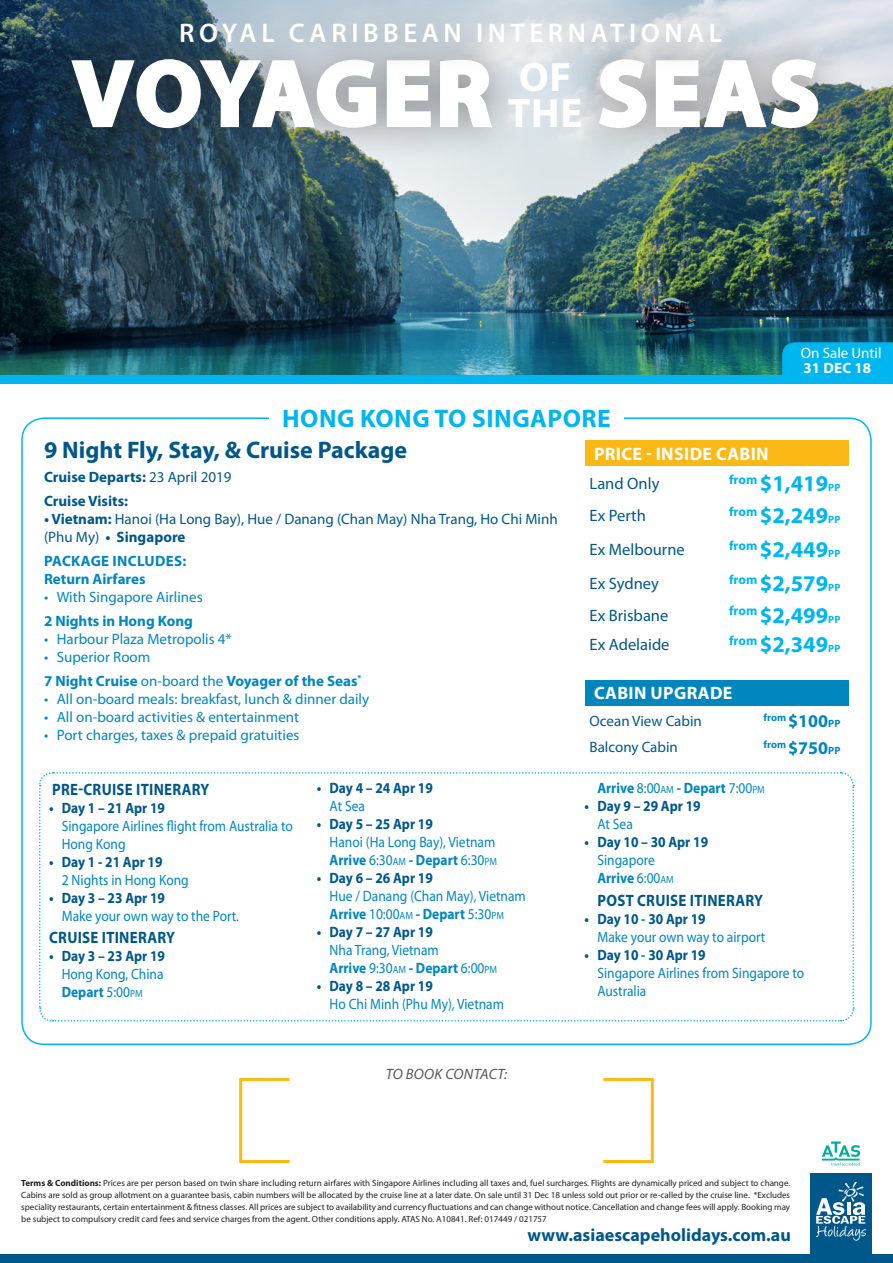
<style>
.page{position:relative;width:893px;height:1263px;background:#fff}
.page>*{position:absolute;margin:0;border:0;box-sizing:border-box;transform-origin:0 0}
.t1{font:700 93px "Myriad Pro";letter-spacing:.04em;color:#fff}
.t2{font:700 41.4px "Myriad Pro";color:#fff}
.t3{font:600 27px "Myriad Pro";letter-spacing:.17em;color:#fff}
.Hotel_Name{font:700 25.5px "Myriad Pro";letter-spacing:.02em;color:#00b6f0}
.t4{font:700 24px "Myriad Pro";color:#005789}
.Price{font:700 22.5px "Myriad Pro";color:#00b6f0}
.Website{font:700 18px "Myriad Pro";color:#005789}
.Heading_-_Add_ons{font:700 18px "Myriad Pro";letter-spacing:.02em;color:#fff}
.Departure_Cities{font:16.5px "Myriad Pro";color:#005789}
.Header_-_Bonus_Offer{font:700 16.5px "Myriad Pro";letter-spacing:.02em;color:#005789;scale:.9 1}
.Dot_Points{font:700 16.5px "Myriad Pro";letter-spacing:.02em;color:#005789;scale:.9 1}
.t5{font:15px/18px "Myriad Pro";color:#0086be;scale:.9 1}
.t6{font:15px "Myriad Pro";color:#0086be}
.Dot_Points-2{font:15px/18px "Myriad Pro";color:#005789}
.Dot_Points-3{font:700 15px "Myriad Pro";color:#0086be}
.Dot_Points-4{font:700 15px/18px "Myriad Pro";color:#005789;scale:.9 1}
.Dot_Points-5{font:700 15px "Myriad Pro";color:#005789}
.Dot_Points-6{font:700 15px "Myriad Pro";color:#0086be;scale:.9 1}
.Departure_Cities-2{font:15px "Myriad Pro";color:#005789}
.Dot_Points-7{font:700 15px "Myriad Pro";letter-spacing:.02em;color:#0086be}
.t7{font:italic 15px "Myriad Pro";letter-spacing:.02em;color:#57585a}
.t8{font:15px "Myriad Pro";color:#fff}
.t9{font:700 15px "Myriad Pro";letter-spacing:.01em;color:#fff}
.Add_On_Price{font:700 10.5px "Myriad Pro";color:#0086be}
.T_C_s{font:9px/12px "Myriad Pro";color:#231f20;text-align:justify}
.s1{font-weight:400}
.s2{font-weight:700}
.s3{font-weight:700;color:#005789}
.s4{font-size:10.5px}
.s5{font-weight:400;color:#0086be}
.s6{font-size:18px}
.s7{font-style:inherit}
.s8{font-weight:400;font-size:10.5px}
</style>
<div class="page">
<img style="left:0;top:0;width:893px;height:375px">
<div style="left:0;top:375px;width:893px;height:8px;background:#00b6f0"></div>
<div style="left:810px;top:1173px;width:62px;height:90px;background:#005789"></div>
<svg style="left:816px;top:1182px;width:50px;height:59px"></svg>
<div style="left:0;top:1254px;width:893px;height:9px;background:#005789"></div>
<svg style="left:822px;top:1141px;width:38px;height:24px"></svg>
<div style="left:37px;top:23px;width:817px;height:142px;background:#231f20;opacity:.5"></div>
<svg style="left:68px;top:57px;width:310px;height:73px"></svg>
<svg style="left:385px;top:78px;width:111px;height:51px"></svg>
<svg style="left:596px;top:57px;width:224px;height:73px"></svg>
<div style="left:144px;top:0;width:609px;height:78px;background:#231f20;opacity:.5"></div>
<div style="left:782px;top:342px;width:111px;height:33px;background:#00b6f0"></div>
<svg style="left:39px;top:772px;width:816px;height:250px"></svg>
<div style="left:585px;top:440px;width:264px;height:26px;background:#fcb814"></div>
<div style="left:585px;top:680px;width:264px;height:25px;background:#0086be"></div>
<svg style="left:239px;top:1077px;width:415px;height:86px"></svg>
<p class="t3" style="left:179px;top:15px;width:545px">ROYAL CARIBBEAN INTERNATIONAL</p>
<p class="t1" style="left:73px;top:33px;width:748px">VOYAGER SEAS</p>
<p class="t2" style="left:519px;top:50px;width:54px">OF</p>
<p class="t2" style="left:508px;top:86px;width:76px">THE</p>
<p class="Hotel_Name" style="left:282px;top:402px;width:330px">HONG KONG TO SINGAPORE</p>
<p class="t8" style="left:801px;top:344px;width:82px">On Sale Until</p>
<p class="t9" style="left:804px;top:358px;width:69px">31 DEC 18</p>
<p class="t4" style="left:44px;top:434px;width:365px">9 Night Fly, Stay, &amp; Cruise Package</p>
<p class="Dot_Points-5" style="left:44px;top:467px;width:189px">Cruise Departs: <span class="s1">23 April 2019</span></p>
<p class="Dot_Points-5" style="left:44px;top:491px;width:86px">Cruise Visits:</p>
<p class="Dot_Points-2" style="left:44px;top:509px;width:515px"><span class="s2">• Vietnam:</span> Hanoi (Ha Long Bay), Hue / Danang (Chan May) Nha Trang, Ho Chi Minh (Phu My) <span class="s2">• Singapore</span></p>
<p class="Dot_Points-7" style="left:44px;top:551px;width:144px">PACKAGE INCLUDES:</p>
<p class="Dot_Points-3" style="left:44px;top:569px;width:103px">Return Airfares</p>
<p class="t6" style="left:44px;top:587px;width:160px">• With Singapore Airlines</p>
<p class="Dot_Points-3" style="left:44px;top:611px;width:151px">2 Nights in Hong Kong</p>
<p class="t6" style="left:44px;top:629px;width:189px">• Harbour Plaza Metropolis 4*</p>
<p class="t6" style="left:44px;top:647px;width:108px">• Superior Room</p>
<p class="Dot_Points-3" style="left:44px;top:671px;width:319px">7 Night Cruise <span class="s1">on-board the</span> Voyager of the Seas<sup>*</sup></p>
<p class="t6" style="left:44px;top:689px;width:327px">• All on-board meals: breakfast, lunch &amp; dinner daily</p>
<p class="t6" style="left:44px;top:707px;width:257px">• All on-board activities &amp; entertainment</p>
<p class="t6" style="left:44px;top:725px;width:257px">• Port charges, taxes &amp; prepaid gratuities</p>
<p class="Header_-_Bonus_Offer" style="left:52px;top:778px;width:176px">PRE-CRUISE ITINERARY</p>
<p class="t5" style="left:62px;top:798px;width:258px;text-indent:-13px"><span class="s3">• Day 1 – 21 Apr 19<br></span>Singapore Airlines flight from Australia to<br>Hong Kong</p>
<p class="t5" style="left:62px;top:852px;width:143px;text-indent:-13px"><span class="s3">• Day 1 - 21 Apr 19<br></span>2 Nights in Hong Kong</p>
<p class="t5" style="left:62px;top:888px;width:199px;text-indent:-13px"><span class="s3">• Day 3 – 23 Apr 19<br></span>Make your own way to the Port.</p>
<p class="Header_-_Bonus_Offer" style="left:49px;top:927px;width:141px">CRUISE ITINERARY</p>
<p class="t5" style="left:62px;top:947px;width:116px;text-align:justify;text-indent:-13px"><span class="s3">• Day 3 – 23 Apr 19<br></span>Hong Kong, China <span class="s2">Depart</span> 5:00<span class="s4">PM</span></p>
<p class="Dot_Points-4" style="left:330px;top:779px;width:116px;text-indent:-13px">• Day 4 – 24 Apr 19<br><span class="s5">At Sea</span></p>
<p class="t5" style="left:330px;top:815px;width:188px;text-indent:-13px"><span class="s3">• Day 5 – 25 Apr 19<br></span>Hanoi (Ha Long Bay), Vietnam<br><span class="s2">Arrive</span> 6:30<span class="s4">AM</span> <span class="s2">- Depart</span> 6:30<span class="s4">PM</span></p>
<p class="t5" style="left:330px;top:869px;width:220px;text-indent:-13px"><span class="s3">• Day 6 – 26 Apr 19<br></span>Hue / Danang (Chan May), Vietnam<br><span class="s2">Arrive</span> 10:00<span class="s4">AM</span> <span class="s2">- Depart</span> 5:30<span class="s4">PM</span></p>
<p class="t5" style="left:330px;top:923px;width:188px;text-indent:-13px"><span class="s3">• Day 7 – 27 Apr 19<br></span>Nha Trang, Vietnam<br><span class="s2">Arrive</span> 9:30<span class="s4">AM</span> <span class="s2">- Depart</span> 6:00<span class="s4">PM</span></p>
<p class="t5" style="left:330px;top:977px;width:195px;text-indent:-13px"><span class="s3">• Day 8 – 28 Apr 19<br></span>Ho Chi Minh (Phu My), Vietnam</p>
<p class="t7" style="left:386px;top:1065px;width:123px">TO BOOK CONTACT:</p>
<p class="Heading_-_Add_ons" style="left:594px;top:442px;width:176px">PRICE - INSIDE CABIN</p>
<p class="Departure_Cities" style="left:590px;top:473px;width:71px">Land Only</p>
<p class="Price" style="left:729px;top:469px;width:113px"><sup>from</sup> $1,419<span class="s4">pp</span></p>
<p class="Departure_Cities" style="left:590px;top:505px;width:58px">Ex Perth</p>
<p class="Price" style="left:729px;top:501px;width:113px"><sup>from</sup> $2,249<span class="s4">pp</span></p>
<p class="Departure_Cities" style="left:590px;top:539px;width:97px">Ex Melbourne</p>
<p class="Price" style="left:729px;top:535px;width:113px"><sup>from</sup> $2,449<span class="s4">pp</span></p>
<p class="Departure_Cities" style="left:590px;top:573px;width:71px">Ex Sydney</p>
<p class="Price" style="left:729px;top:569px;width:113px"><sup>from</sup> $2,579<span class="s4">pp</span></p>
<p class="Departure_Cities" style="left:590px;top:605px;width:80px">Ex Brisbane</p>
<p class="Price" style="left:729px;top:600px;width:113px"><sup>from</sup> $2,499<span class="s4">pp</span></p>
<p class="Departure_Cities" style="left:590px;top:634px;width:82px">Ex Adelaide</p>
<p class="Price" style="left:729px;top:630px;width:113px"><sup>from</sup> $2,349<span class="s4">pp</span></p>
<p class="Heading_-_Add_ons" style="left:594px;top:681px;width:140px">CABIN UPGRADE</p>
<p class="Departure_Cities-2" style="left:590px;top:712px;width:114px">Ocean View Cabin</p>
<p class="Add_On_Price" style="left:764px;top:711px;width:78px">from <span class="s6">$100</span><span class="s7">pp</span></p>
<p class="Departure_Cities-2" style="left:590px;top:738px;width:90px">Balcony Cabin</p>
<p class="Add_On_Price" style="left:764px;top:737px;width:78px">from <span class="s6">$750</span><span class="s7">pp</span></p>
<p class="Dot_Points-6" style="left:597px;top:778px;width:188px">Arrive <span class="s1">8:00</span><span class="s8">AM</span> - Depart <span class="s1">7:00</span><span class="s8">PM</span></p>
<p class="Dot_Points-4" style="left:597px;top:797px;width:116px;text-indent:-13px">• Day 9 – 29 Apr 19<br><span class="s5">At Sea</span></p>
<p class="Dot_Points-4" style="left:597px;top:833px;width:125px;text-indent:-13px">• Day 10 – 30 Apr 19<br><span class="s5">Singapore</span></p>
<p class="Dot_Points-6" style="left:597px;top:868px;width:86px">Arrive <span class="s1">6:00</span><span class="s8">AM</span></p>
<p class="Dot_Points" style="left:598px;top:889px;width:185px">POST CRUISE ITINERARY</p>
<p class="t5" style="left:597px;top:910px;width:188px;text-indent:-13px"><span class="s3">• Day 10</span> <span class="s2">-</span> <span class="s3">30 Apr 19<br></span>Make your own way to airport</p>
<p class="t5" style="left:597px;top:946px;width:231px;text-indent:-13px"><span class="s3">• Day 10</span> <span class="s2">-</span> <span class="s3">30 Apr 19<br></span>Singapore Airlines from Singapore to<br>Australia</p>
<p class="T_C_s" style="left:21px;top:1176px;width:770px"><span class="s2">Terms &amp; Conditions:</span> Prices are per person based on twin share including return airfares with Singapore Airlines including all taxes and, fuel surcharges. Flights are dynamically priced and subject to change.<br>Cabins are sold as group allotment on a guarantee basis, cabin numbers will be allocated by the cruise line at a later date. On sale until 31 Dec 18 unless sold out prior or re-called by the cruise line. *Excludes speciality restaurants, certain entertainment &amp; fitness classes. All prices are subject to availability and currency fluctuations and can change without notice. Cancellation and change fees will apply. Booking may be subject to compulsory credit card fees and service charges from the agent. Other conditions apply. ATAS No. A10841. Ref: 017449 / 021757</p>
<p class="Website" style="left:528px;top:1223px;width:265px">www.asiaescapeholidays.com.au</p>
</div>
